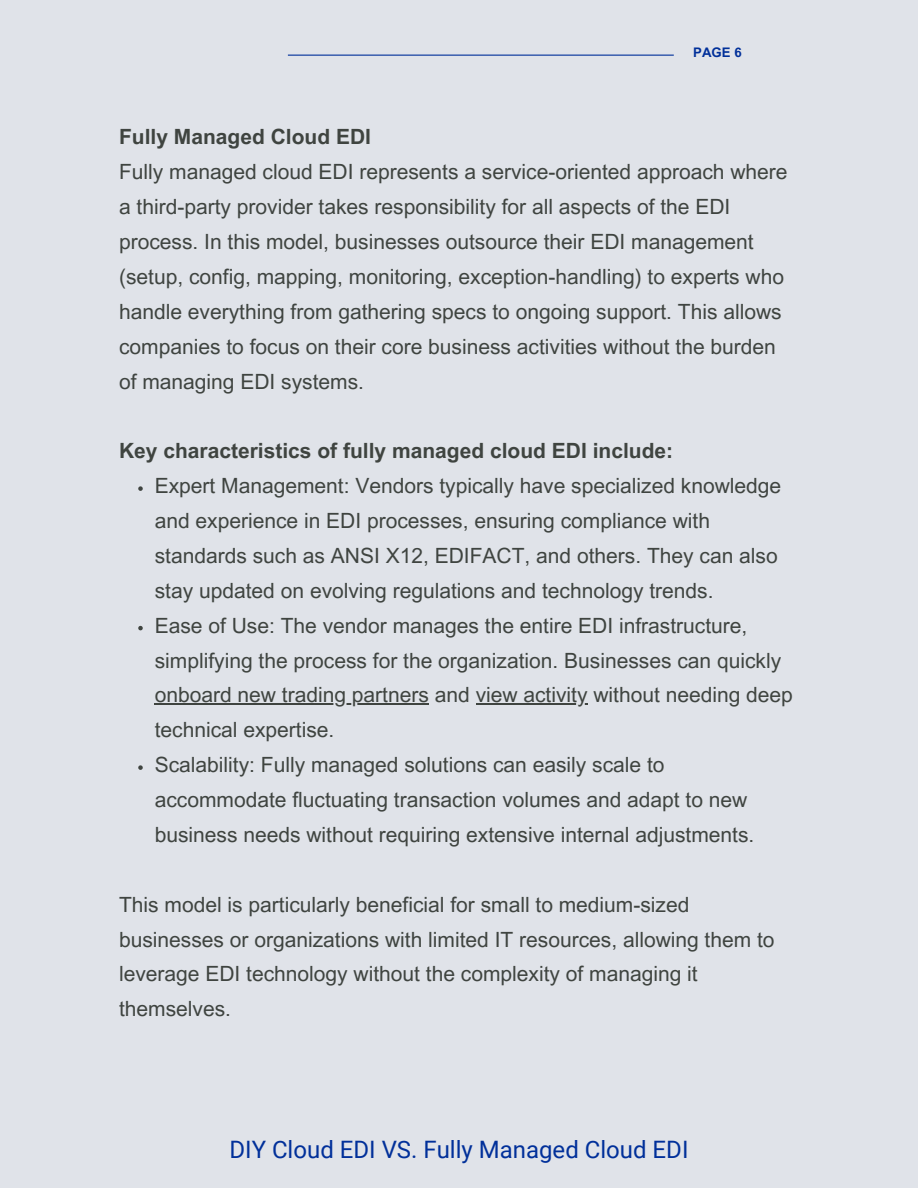
<style>
.page{position:relative;width:918px;height:1188px;background:#e0e3e9}
.page>*{position:absolute;margin:0;border:0;box-sizing:border-box;transform-origin:0 0}
.t1{font:24px "Roboto";color:#01309a}
.t2{font:21px/34.8px "Arial MT Pro";color:#3f4440}
.t3{font:700 21px "Arial MT Pro";color:#3f4440}
.t4{font:700 13.2px "Arial MT Pro";color:#01309a}
.s1{font-weight:700}
</style>
<div class="page">
<hr style="left:288px;top:55px;width:386px;height:1px;background:#01309a">
<svg style="left:138px;top:486px;width:5px;height:5px"></svg>
<svg style="left:138px;top:626px;width:5px;height:4px"></svg>
<hr style="left:155px;top:704px;width:274px;height:1px;background:#3f4440">
<hr style="left:476px;top:704px;width:112px;height:1px;background:#3f4440">
<svg style="left:138px;top:765px;width:5px;height:5px"></svg>
<p class="t4" style="left:693px;top:47px;width:50px">PAGE 6</p>
<h3 class="t2" style="left:119px;top:122px;width:670px"><span class="s1">Fully Managed Cloud EDI<br></span>Fully managed cloud EDI represents a service-oriented approach where a third-party provider takes responsibility for all aspects of the EDI process. In this model, businesses outsource their EDI management (setup, config, mapping, monitoring, exception-handling) to experts who handle everything from gathering specs to ongoing support. This allows companies to focus on their core business activities without the burden of managing EDI systems.</h3>
<h2 class="t3" style="left:119px;top:443px;width:556px">Key characteristics of fully managed cloud EDI include:</h2>
<p class="t2" style="left:155px;top:471px;width:628px">Expert Management: Vendors typically have specialized knowledge and experience in EDI processes, ensuring compliance with standards such as ANSI X12, EDIFACT, and others. They can also stay updated on evolving regulations and technology trends.</p>
<p class="t2" style="left:155px;top:610px;width:628px">Ease of Use: The vendor manages the entire EDI infrastructure, simplifying the process for the organization. Businesses can quickly</p>
<p class="t2" style="left:155px;top:680px;width:640px">onboard new trading partners and view activity without needing deep</p>
<h3 class="t2" style="left:155px;top:715px;width:601px">technical expertise.<br>Scalability: Fully managed solutions can easily scale to accommodate fluctuating transaction volumes and adapt to new business needs without requiring extensive internal adjustments.</h3>
<h3 class="t2" style="left:119px;top:889px;width:572px">This model is particularly beneficial for small to medium-sized</h3>
<h1 class="t2" style="left:119px;top:924px;width:657px">businesses or organizations with limited IT resources, allowing them to leverage EDI technology without the complexity of managing it themselves.</h1>
<p class="t1" style="left:229px;top:1136px;width:461px">DIY Cloud EDI VS. Fully Managed Cloud EDI</p>
</div>
